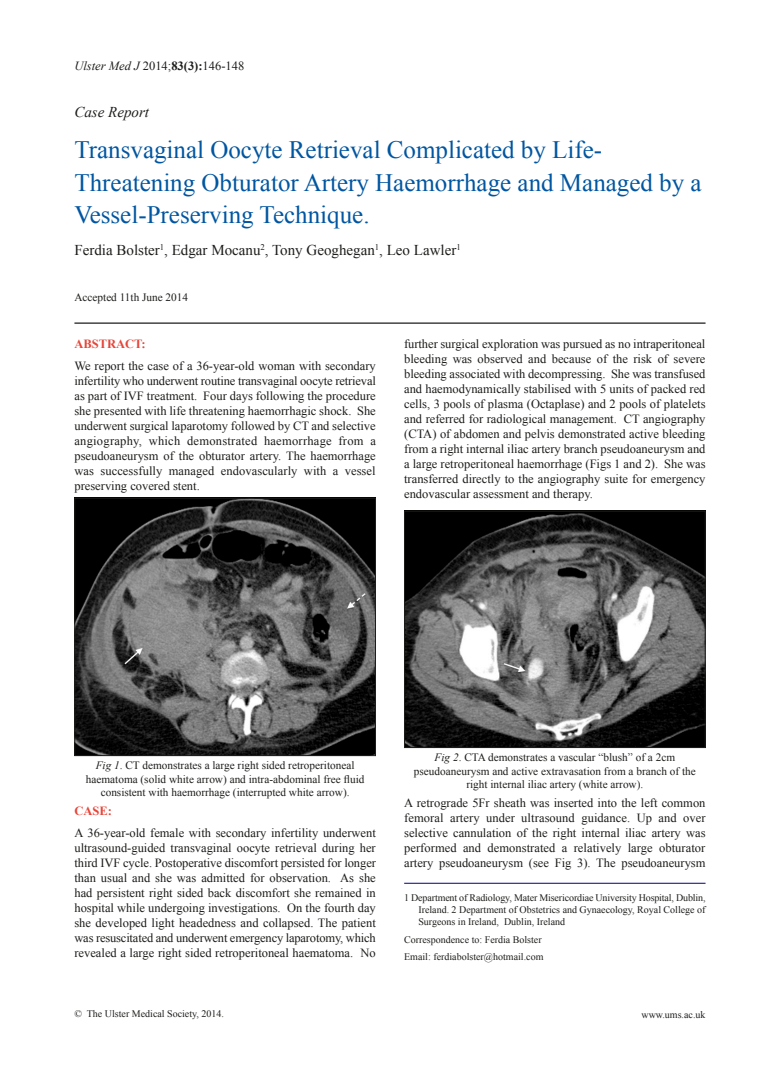
<style>
.page{position:relative;width:780px;height:1088px;background:#fff}
.page>*{position:absolute;margin:0;border:0;box-sizing:border-box;transform-origin:0 0}
.t1{font:25px/32.5px "Times New Roman";color:#0056a1}
.t2{font:15px "Times New Roman";color:#1d1d1b}
.t3{font:italic 15px "Times New Roman";color:#1d1d1b}
.t4{font:12.5px/15px "Times New Roman";color:#1d1d1b;text-align:justify}
.t5{font:700 12.5px "Times New Roman";color:#e74539}
.t6{font:11.25px/13.5px "Times New Roman";color:#1d1d1b;text-align:center}
.t7{font:10px/12px "Times New Roman";color:#1d1d1b;text-align:justify}
.s1{font-style:italic}
.s2{font-weight:700}
</style>
<div class="page">
<hr style="left:74px;top:322px;width:631px;height:2px;background:#1d1d1b">
<hr style="left:404px;top:883px;width:301px;height:1px;background:#339">
<img style="left:76px;top:500px;width:298px;height:254px">
<div style="left:74px;top:498px;width:302px;height:258px;border:1px solid #1d1d1b"></div>
<img style="left:406px;top:513px;width:297px;height:233px">
<div style="left:404px;top:511px;width:301px;height:237px;border:1px solid #1d1d1b"></div>
<p class="t4" style="left:74px;top:58px;width:171px"><span class="s1">Ulster Med J</span> 2014;<span class="s2">83(3):</span>146-148</p>
<p class="t3" style="left:74px;top:103px;width:76px">Case Report</p>
<h1 class="t1" style="left:74px;top:133px;width:628px">Transvaginal Oocyte Retrieval Complicated by Life-<br>Threatening Obturator Artery Haemorrhage and Managed by a<br>Vessel-Preserving Technique.</h1>
<p class="t2" style="left:74px;top:241px;width:388px">Ferdia Bolster<sup>1</sup>, Edgar Mocanu<sup>2</sup>, Tony Geoghegan<sup>1</sup>, Leo Lawler<sup>1</sup></p>
<p class="t6" style="left:74px;top:290px;width:115px">Accepted 11th June 2014</p>
<p class="t5" style="left:74px;top:336px;width:73px">ABSTRACT:</p>
<p class="t4" style="left:74px;top:358px;width:303px">We report the case of a 36-year-old woman with secondary infertility who underwent routine transvaginal oocyte retrieval as part of IVF treatment. Four days following the procedure she presented with life threatening haemorrhagic shock. She underwent surgical laparotomy followed by CT and selective angiography, which demonstrated haemorrhage from a pseudoaneurysm of the obturator artery. The haemorrhage was successfully managed endovascularly with a vessel preserving covered stent.</p>
<p class="t4" style="left:404px;top:336px;width:303px">further surgical exploration was pursued as no intraperitoneal bleeding was observed and because of the risk of severe bleeding associated with decompressing. She was transfused and haemodynamically stabilised with 5 units of packed red cells, 3 pools of plasma (Octaplase) and 2 pools of platelets and referred for radiological management. CT angiography (CTA) of abdomen and pelvis demonstrated active bleeding from a right internal iliac artery branch pseudoaneurysm and a large retroperitoneal haemorrhage (Figs 1 and 2). She was transferred directly to the angiography suite for emergency endovascular assessment and therapy.</p>
<p class="t6" style="left:86px;top:759px;width:280px"><span class="s1">Fig 1</span>. CT demonstrates a large right sided retroperitoneal haematoma (solid white arrow) and intra-abdominal free fluid consistent with haemorrhage (interrupted white arrow).</p>
<p class="t6" style="left:414px;top:751px;width:283px"><span class="s1">Fig 2</span>. CTA demonstrates a vascular “blush” of a 2cm pseudoaneurysm and active extravasation from a branch of the right internal iliac artery (white arrow).</p>
<p class="t4" style="left:404px;top:795px;width:303px">A retrograde 5Fr sheath was inserted into the left common femoral artery under ultrasound guidance. Up and over selective cannulation of the right internal iliac artery was performed and demonstrated a relatively large obturator artery pseudoaneurysm (see Fig 3). The pseudoaneurysm</p>
<p class="t5" style="left:74px;top:803px;width:39px">CASE:</p>
<p class="t4" style="left:74px;top:825px;width:303px">A 36-year-old female with secondary infertility underwent ultrasound-guided transvaginal oocyte retrieval during her third IVF cycle. Postoperative discomfort persisted for longer than usual and she was admitted for observation. As she had persistent right sided back discomfort she remained in hospital while undergoing investigations. On the fourth day she developed light headedness and collapsed. The patient was resuscitated and underwent emergency laparotomy, which revealed a large right sided retroperitoneal haematoma. No</p>
<p class="t7" style="left:418px;top:892px;width:289px;text-indent:-14px">1 Department of Radiology, Mater Misericordiae University Hospital, Dublin, Ireland. 2 Department of Obstetrics and Gynaecology, Royal College of Surgeons in Ireland, Dublin, Ireland</p>
<p class="t7" style="left:404px;top:931px;width:141px;line-height:17.2px">Correspondence to: Ferdia Bolster<br>Email: ferdiabolster@hotmail.com</p>
<p class="t7" style="left:74px;top:1007px;width:151px">© The Ulster Medical Society, 2014.</p>
<p class="t7" style="left:641px;top:1008px;width:66px">www.ums.ac.uk</p>
</div>
